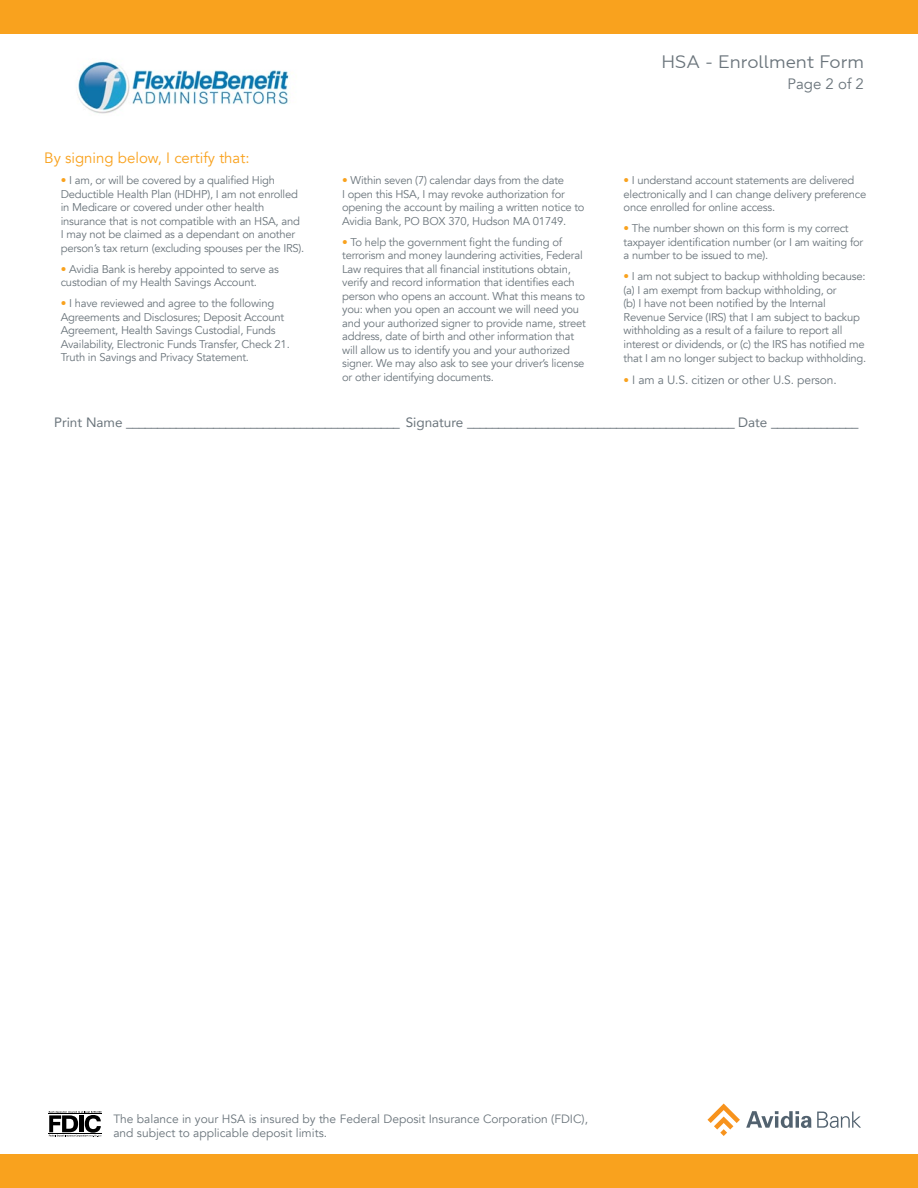
<style>
.page{position:relative;width:918px;height:1188px;background:#fff}
.page>*{position:absolute;margin:0;border:0;box-sizing:border-box;transform-origin:0 0}
.t1{font:18px "Geometria";color:#6a747b}
.t2{font:15px "Avenir";color:#f9a21e}
.t3{font:15px "Avenir";color:#6a747b}
.t4{font:13.5px "Avenir";color:#6a747b}
.t5{font:12px/14.4px "Avenir";color:#6a747b}
.t6{font:11.25px/13.5px "Avenir";letter-spacing:-.02em;color:#6a747b}
.s1{color:#f9a21e}
.s2{font-size:11.25px;color:#f9a21e}
</style>
<div class="page">
<div style="left:0;top:1155px;width:918px;height:33px;background:#f9a21e"></div>
<svg style="left:707px;top:1104px;width:33px;height:32px"></svg>
<svg style="left:746px;top:1111px;width:65px;height:17px"></svg>
<svg style="left:817px;top:1112px;width:44px;height:16px"></svg>
<div style="left:0;top:0;width:918px;height:33px;background:#f9a21e"></div>
<svg style="left:49px;top:1111px;width:52px;height:26px"></svg>
<hr style="left:49px;top:1114px;width:53px;height:1px;background:#000">
<hr style="left:49px;top:1134px;width:53px;height:1px;background:#000">
<img style="left:77px;top:61px;width:212px;height:53px">
<h2 class="t2" style="left:44px;top:149px;width:207px">By signing below, I certify that:</h2>
<p class="t6" style="left:61px;top:174px;width:245px"><span class="s1">•</span> I am, or will be covered by a qualified High Deductible Health Plan (HDHP), I am not enrolled in Medicare or covered under other health insurance that is not compatible with an HSA, and I may not be claimed as a dependant on another person’s tax return (excluding spouses per the IRS).</p>
<p class="t6" style="left:61px;top:263px;width:220px"><span class="s1">•</span> Avidia Bank is hereby appointed to serve as custodian of my Health Savings Account.</p>
<p class="t6" style="left:61px;top:297px;width:231px"><span class="s1">•</span> I have reviewed and agree to the following Agreements and Disclosures; Deposit Account Agreement, Health Savings Custodial, Funds Availability, Electronic Funds Transfer, Check 21.<br>Truth in Savings and Privacy Statement.</p>
<p class="t6" style="left:342px;top:174px;width:244px"><span class="s1">•</span> Within seven (7) calendar days from the date<br>I open this HSA, I may revoke authorization for opening the account by mailing a written notice to Avidia Bank, PO BOX 370, Hudson MA 01749.</p>
<p class="t6" style="left:342px;top:236px;width:245px"><span class="s1">•</span> To help the government fight the funding of terrorism and money laundering activities, Federal Law requires that all financial institutions obtain, verify and record information that identifies each person who opens an account. What this means to you: when you open an account we will need you and your authorized signer to provide name, street address, date of birth and other information that will allow us to identify you and your authorized signer. We may also ask to see your driver’s license or other identifying documents.</p>
<h1 class="t1" style="left:662px;top:52px;width:204px">HSA - Enrollment Form</h1>
<h2 class="t3" style="left:788px;top:75px;width:78px">Page 2 of 2</h2>
<p class="t6" style="left:624px;top:174px;width:244px"><span class="s1">•</span> I understand account statements are delivered electronically and I can change delivery preference once enrolled for online access.</p>
<p class="t6" style="left:624px;top:222px;width:241px"><span class="s1">•</span> The number shown on this form is my correct taxpayer identification number (or I am waiting for a number to be issued to me).</p>
<p class="t6" style="left:624px;top:270px;width:244px"><span class="s1">•</span> I am not subject to backup withholding because: (a) I am exempt from backup withholding, or<br>(b) I have not been notified by the Internal Revenue Service (IRS) that I am subject to backup withholding as a result of a failure to report all interest or dividends, or (c) the IRS has notified me that I am no longer subject to backup withholding.</p>
<p class="t5" style="left:624px;top:373px;width:215px"><span class="s2">•</span> I am a U.S. citizen or other U.S. person.</p>
<p class="t4" style="left:54px;top:411px;width:806px">Print Name ____________________________________________ Signature ___________________________________________ Date ______________</p>
<p class="t5" style="left:113px;top:1112px;width:476px">The balance in your HSA is insured by the Federal Deposit Insurance Corporation (FDIC), and subject to applicable deposit limits.</p>
</div>
